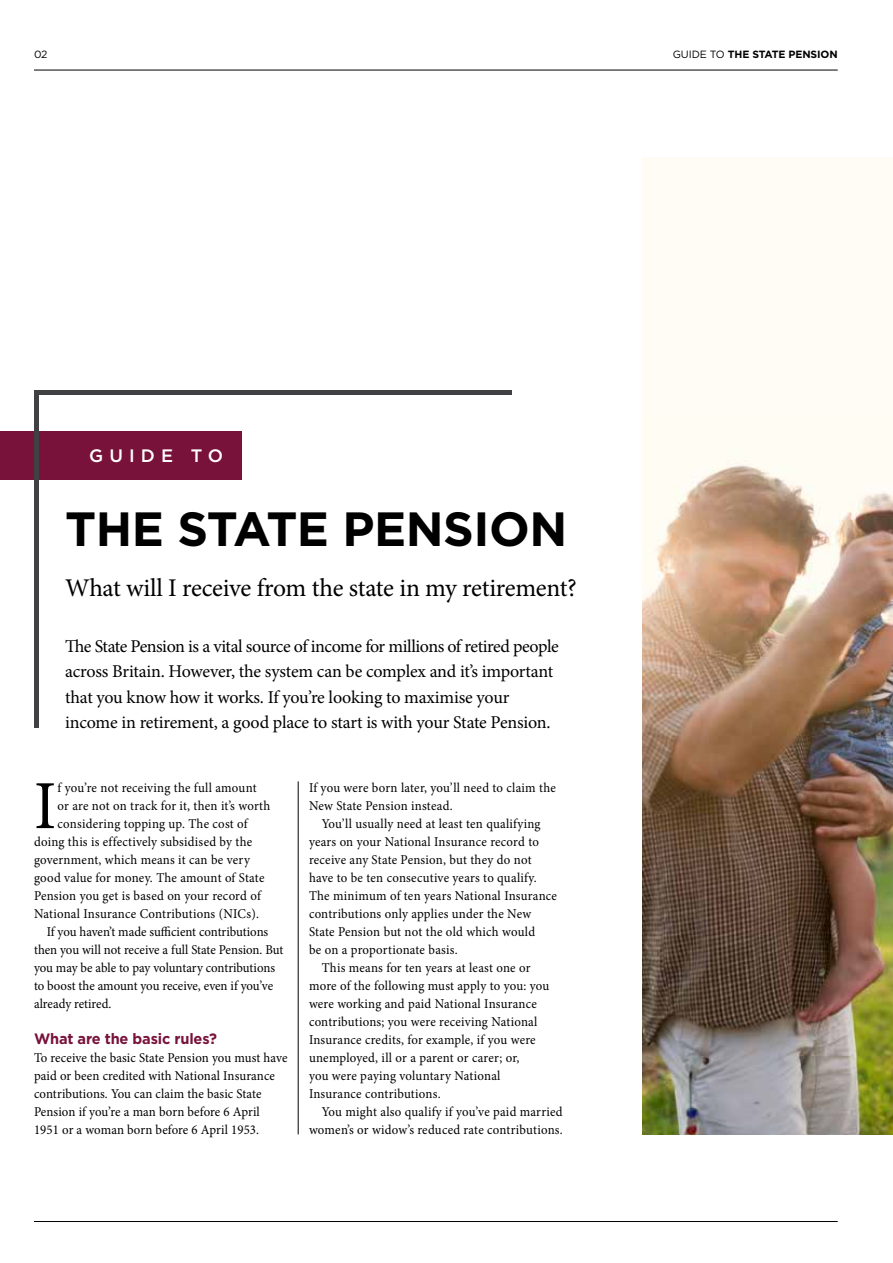
<style>
.page{position:relative;width:893px;height:1263px;background:#fff}
.page>*{position:absolute;margin:0;border:0;box-sizing:border-box;transform-origin:0 0}
.t1{font:68.85px "Minion Pro";color:#000;scale:.95 1}
.t2{font:700 48px "Gotham HTF";letter-spacing:-.01em;color:#000}
.t3{font:25.5px "Minion Pro";letter-spacing:-.015em;color:#000}
.t4{font:18px/25.5px "Minion Pro";letter-spacing:-.02em;color:#000}
.t5{font:500 18px "Gotham HTF";letter-spacing:.34em;color:#fff}
.t6{font:700 15px "Gotham HTF";letter-spacing:-.01em;color:#78123b}
.t7{font:13.5px/18px "Minion Pro";letter-spacing:.01em;color:#000;scale:.95 1}
.t8{font:700 10.5px "Gotham HTF";letter-spacing:-.01em;color:#000}
.t9{font:10.5px "Gotham HTF";color:#000}
.s1{font-weight:400}
</style>
<div class="page">
<div style="left:0;top:431px;width:242px;height:48px;background:#78123b"></div>
<hr style="left:34px;top:1221px;width:804px;height:1px;background:#000">
<hr style="left:298px;top:781px;width:1px;height:353px;background:#000">
<div style="left:34px;top:390px;width:5px;height:338px;background:#414042"></div>
<div style="left:34px;top:390px;width:478px;height:5px;background:#414042"></div>
<div style="left:642px;top:157px;width:251px;height:977px;background:#fffcf5"></div>
<img style="left:642px;top:465px;width:251px;height:669px">
<hr style="left:34px;top:70px;width:804px;height:1px;background:#000">
<p class="t9" style="left:34px;top:49px;width:15px">02</p>
<p class="t8" style="left:673px;top:48px;width:166px"><span class="s1">GUIDE TO</span> THE STATE PENSION</p>
<h3 class="t5" style="left:89px;top:445px;width:136px">GUIDE TO</h3>
<h2 class="t2" style="left:65px;top:501px;width:504px">THE STATE PENSION</h2>
<h3 class="t3" style="left:65px;top:571px;width:513px">What will I receive from the state in my retirement?</h3>
<p class="t4" style="left:65px;top:633px;width:495px">The State Pension is a vital source of income for millions of retired people across Britain. However, the system can be complex and it’s important that you know how it works. If you’re looking to maximise your income in retirement, a good place to start is with your State Pension.</p>
<h1 class="t1" style="left:34px;top:760px;width:25px">I</h1>
<p class="t7" style="left:58px;top:779px;width:211px">f you’re not receiving the full amount</p>
<p class="t7" style="left:58px;top:797px;width:225px">or are not on track for it, then it’s worth</p>
<p class="t7" style="left:58px;top:815px;width:202px">considering topping up. The cost of</p>
<p class="t7" style="left:34px;top:833px;width:231px">doing this is effectively subsidised by the</p>
<p class="t7" style="left:34px;top:851px;width:229px">government, which means it can be very</p>
<p class="t7" style="left:34px;top:869px;width:244px">good value for money. The amount of State</p>
<p class="t7" style="left:34px;top:887px;width:240px">Pension you get is based on your record of</p>
<p class="t7" style="left:34px;top:905px;width:238px">National Insurance Contributions (NICs).</p>
<p class="t7" style="left:47px;top:923px;width:235px">If you haven’t made sufficient contributions</p>
<p class="t7" style="left:34px;top:941px;width:264px">then you will not receive a full State Pension. But</p>
<p class="t7" style="left:34px;top:959px;width:255px">you may be able to pay voluntary contributions</p>
<p class="t7" style="left:34px;top:977px;width:253px">to boost the amount you receive, even if you’ve</p>
<p class="t7" style="left:34px;top:995px;width:83px">already retired.</p>
<p class="t6" style="left:34px;top:1030px;width:184px">What are the basic rules?</p>
<p class="t7" style="left:34px;top:1049px;width:268px">To receive the basic State Pension you must have paid or been credited with National Insurance contributions. You can claim the basic State Pension if you’re a man born before 6 April 1951 or a woman born before 6 April 1953.</p>
<p class="t7" style="left:309px;top:779px;width:261px">If you were born later, you’ll need to claim the<br>New State Pension instead.</p>
<p class="t7" style="left:322px;top:815px;width:232px">You’ll usually need at least ten qualifying</p>
<p class="t7" style="left:309px;top:833px;width:244px">years on your National Insurance record to</p>
<p class="t7" style="left:309px;top:851px;width:236px">receive any State Pension, but they do not</p>
<p class="t7" style="left:309px;top:869px;width:241px">have to be ten consecutive years to qualify.</p>
<p class="t7" style="left:309px;top:887px;width:263px">The minimum of ten years National Insurance</p>
<p class="t7" style="left:309px;top:905px;width:235px">contributions only applies under the New</p>
<p class="t7" style="left:309px;top:923px;width:240px">State Pension but not the old which would</p>
<p class="t7" style="left:309px;top:941px;width:158px">be on a proportionate basis.</p>
<p class="t7" style="left:322px;top:959px;width:221px">This means for ten years at least one or</p>
<p class="t7" style="left:309px;top:977px;width:254px">more of the following must apply to you: you</p>
<p class="t7" style="left:309px;top:995px;width:241px">were working and paid National Insurance</p>
<p class="t7" style="left:309px;top:1013px;width:242px">contributions; you were receiving National</p>
<p class="t7" style="left:309px;top:1031px;width:240px">Insurance credits, for example, if you were</p>
<p class="t7" style="left:309px;top:1049px;width:223px">unemployed, ill or a parent or carer; or,</p>
<p class="t7" style="left:309px;top:1067px;width:203px">you were paying voluntary National</p>
<p class="t7" style="left:309px;top:1085px;width:140px">Insurance contributions.</p>
<p class="t7" style="left:322px;top:1103px;width:255px">You might also qualify if you’ve paid married</p>
<p class="t7" style="left:309px;top:1121px;width:269px">women’s or widow’s reduced rate contributions.</p>
</div>
